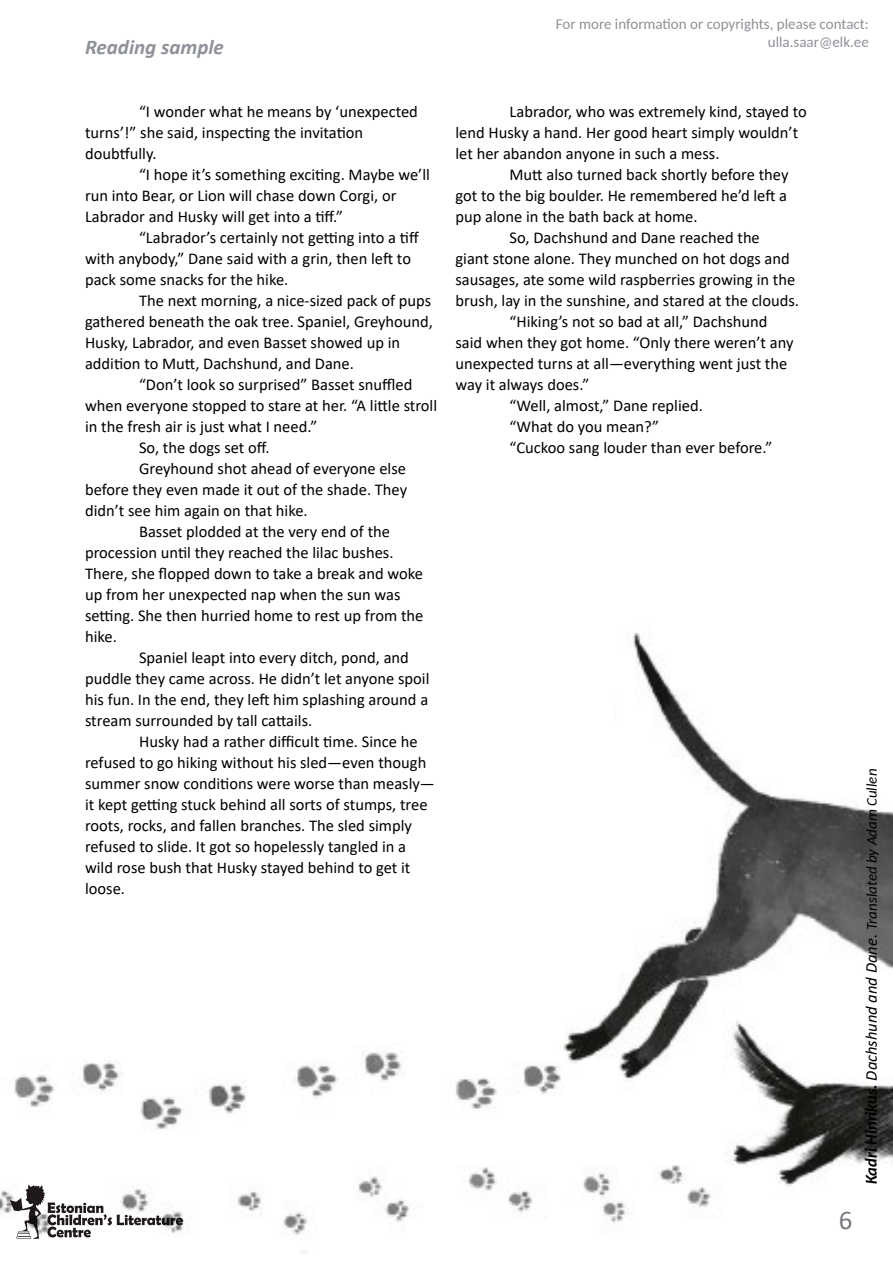
<style>
.page{position:relative;width:893px;height:1263px;background:#fff}
.page>*{position:absolute;margin:0;border:0;box-sizing:border-box;transform-origin:0 0}
.t1{font:27px "Calibri";color:#787b80}
.t2{font:italic 700 21px "Calibri";color:#8e9298}
.t3{font:16.5px/21px "Calibri";color:#000}
.t4{font:15px/18px "Carlito";color:#8e9298;text-align:right}
.t5{font:italic 15px "Carlito";color:#000}
.s1{font-weight:700;font-size:16.5px}
.s2{font-family:"Calibri";font-size:16.5px}
.s3{font-size:16.5px}
</style>
<div class="page">
<img style="left:0;top:633px;width:893px;height:606px">
<div style="left:261px;top:593px;width:353px;height:415px;background:#fff"></div>
<p class="t2" style="left:85px;top:32px;width:140px">Reading sample</p>
<p class="t3" style="left:85px;top:101px;width:334px;text-indent:54px">“I wonder what he means by ‘unexpected turns’!” she said, inspecting the invitation doubtfully.</p>
<p class="t3" style="left:85px;top:164px;width:346px;text-indent:54px">“I hope it’s something exciting. Maybe we’ll run into Bear, or Lion will chase down Corgi, or<br>Labrador and Husky will get into a tiff.”</p>
<p class="t3" style="left:85px;top:227px;width:335px;text-indent:54px">“Labrador’s certainly not getting into a tiff with anybody,” Dane said with a grin, then left to pack some snacks for the hike.</p>
<p class="t3" style="left:85px;top:290px;width:349px;text-indent:54px">The next morning, a nice-sized pack of pups gathered beneath the oak tree. Spaniel, Greyhound, Husky, Labrador, and even Basset showed up in addition to Mutt, Dachshund, and Dane.</p>
<p class="t3" style="left:139px;top:374px;width:275px">“Don’t look so surprised” Basset snuffled</p>
<p class="t3" style="left:85px;top:395px;width:354px">when everyone stopped to stare at her. “A little stroll</p>
<p class="t3" style="left:85px;top:416px;width:234px">in the fresh air is just what I need.”</p>
<p class="t3" style="left:139px;top:437px;width:132px">So, the dogs set off.</p>
<p class="t3" style="left:139px;top:458px;width:268px">Greyhound shot ahead of everyone else</p>
<p class="t3" style="left:85px;top:479px;width:324px">before they even made it out of the shade. They</p>
<p class="t3" style="left:85px;top:500px;width:224px">didn’t see him again on that hike.</p>
<p class="t3" style="left:139px;top:521px;width:253px">Basset plodded at the very end of the</p>
<p class="t3" style="left:85px;top:542px;width:310px">procession until they reached the lilac bushes.</p>
<p class="t3" style="left:85px;top:563px;width:340px">There, she flopped down to take a break and woke</p>
<p class="t3" style="left:85px;top:584px;width:317px">up from her unexpected nap when the sun was</p>
<p class="t3" style="left:85px;top:605px;width:340px">setting. She then hurried home to rest up from the</p>
<p class="t3" style="left:85px;top:626px;width:33px">hike.</p>
<p class="t3" style="left:139px;top:647px;width:271px">Spaniel leapt into every ditch, pond, and</p>
<p class="t3" style="left:85px;top:668px;width:346px">puddle they came across. He didn’t let anyone spoil</p>
<p class="t3" style="left:85px;top:689px;width:345px">his fun. In the end, they left him splashing around a</p>
<p class="t3" style="left:85px;top:710px;width:229px">stream surrounded by tall cattails.</p>
<p class="t3" style="left:139px;top:731px;width:280px">Husky had a rather difficult time. Since he</p>
<p class="t3" style="left:85px;top:752px;width:343px">refused to go hiking without his sled—even though</p>
<p class="t3" style="left:85px;top:773px;width:351px">summer snow conditions were worse than measly—</p>
<p class="t3" style="left:85px;top:794px;width:344px">it kept getting stuck behind all sorts of stumps, tree</p>
<p class="t3" style="left:85px;top:815px;width:328px">roots, rocks, and fallen branches. The sled simply</p>
<p class="t3" style="left:85px;top:836px;width:323px">refused to slide. It got so hopelessly tangled in a</p>
<p class="t3" style="left:85px;top:857px;width:327px">wild rose bush that Husky stayed behind to get it</p>
<p class="t3" style="left:85px;top:878px;width:41px">loose.</p>
<p class="t4" style="left:556px;top:14px;width:314px">For more information or copyrights, please contact: ulla.saar@elk.ee</p>
<p class="t3" style="left:455px;top:101px;width:353px;text-indent:54px">Labrador, who was extremely kind, stayed to lend Husky a hand. Her good heart simply wouldn’t let her abandon anyone in such a mess.</p>
<p class="t3" style="left:509px;top:164px;width:281px">Mutt also turned back shortly before they</p>
<p class="t3" style="left:455px;top:185px;width:333px">got to the big boulder. He remembered he’d left a</p>
<p class="t3" style="left:455px;top:206px;width:244px">pup alone in the bath back at home.</p>
<p class="t3" style="left:509px;top:227px;width:252px">So, Dachshund and Dane reached the</p>
<p class="t3" style="left:455px;top:248px;width:336px">giant stone alone. They munched on hot dogs and</p>
<p class="t3" style="left:455px;top:269px;width:341px">sausages, ate some wild raspberries growing in the</p>
<p class="t3" style="left:455px;top:290px;width:345px">brush, lay in the sunshine, and stared at the clouds.</p>
<p class="t3" style="left:509px;top:311px;width:260px">“Hiking’s not so bad at all,” Dachshund</p>
<p class="t3" style="left:455px;top:332px;width:339px">said when they got home. “Only there weren’t any</p>
<p class="t3" style="left:455px;top:353px;width:333px">unexpected turns at all—everything went just the</p>
<p class="t3" style="left:455px;top:374px;width:135px">way it always does.”</p>
<p class="t3" style="left:509px;top:395px;width:195px">“Well, almost,” Dane replied.</p>
<p class="t3" style="left:509px;top:416px;width:151px">“What do you mean?”</p>
<p class="t3" style="left:509px;top:437px;width:264px">“Cuckoo sang louder than ever before.”</p>
<h1 class="t1" style="left:839px;top:1201px;width:15px">6</h1>
<p class="t5" style="left:862px;top:1184px;width:417px;rotate:-90deg"><span class="s1">Kadri Hinrikus.</span> <span class="s2">Dachshund and Dane</span><span class="s3">.</span> Translated by Adam Cullen</p>
</div>
